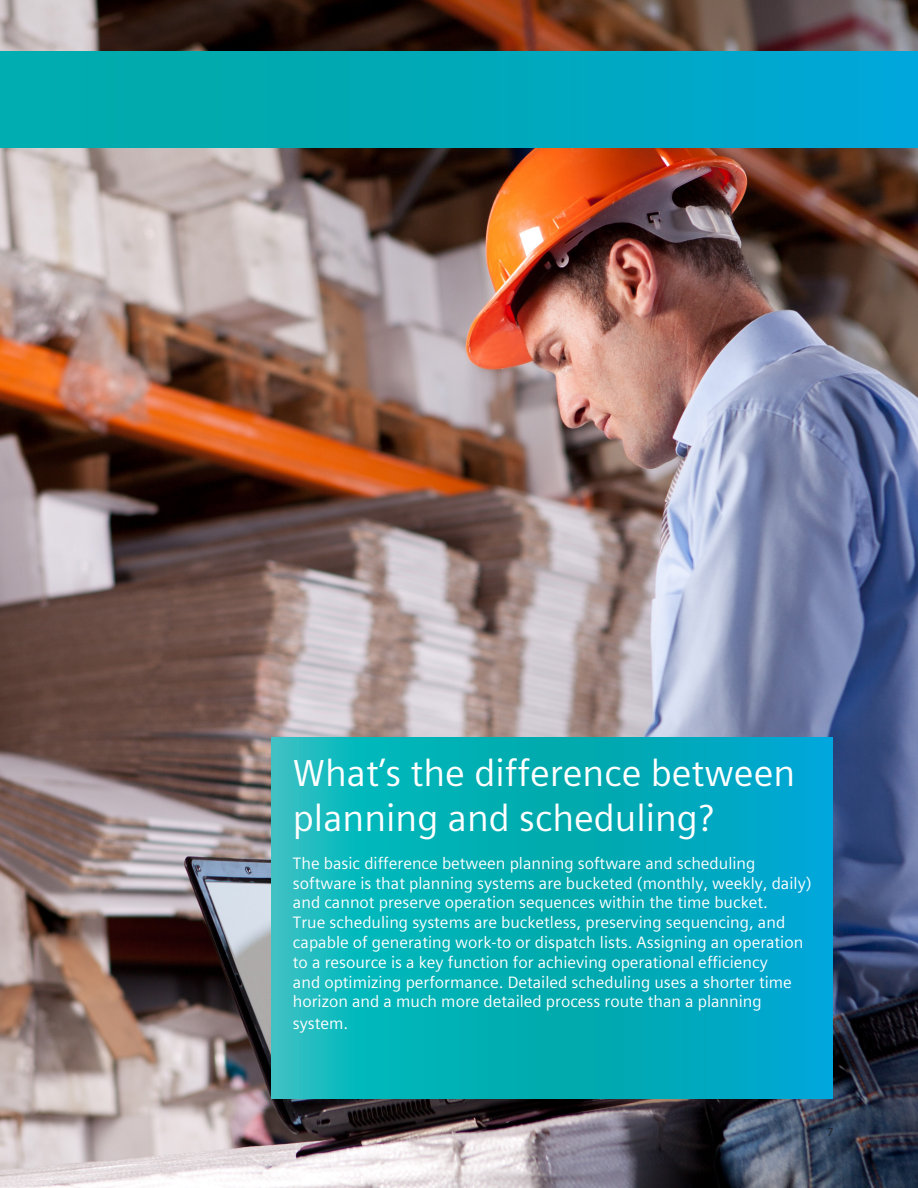
<style>
.page{position:relative;width:918px;height:1188px;background:#fff}
.page>*{position:absolute;margin:0;border:0;box-sizing:border-box;transform-origin:0 0}
.t1{font:37.5px/45px "Siemens Sans Global";color:#fff}
.t2{font:16.5px/19.8px "Siemens Sans Global";color:#fff}
.Body_text{font:11.25px "Siemens Sans Global";color:#231f20}
</style>
<div class="page">
<img style="left:0;top:0;width:918px;height:1188px">
<div style="left:0;top:51px;width:918px;height:97px;background:linear-gradient(to right,#00aca5,#00a6d5)"></div>
<svg style="left:272px;top:737px;width:561px;height:362px;background:#05aebc"></svg>
<p class="t1" style="left:293px;top:751px;width:504px">What’s the difference between planning and scheduling?</p>
<p class="t2" style="left:293px;top:853px;width:520px">The basic difference between planning software and scheduling software is that planning systems are bucketed (monthly, weekly, daily) and cannot preserve operation sequences within the time bucket.<br>True scheduling systems are bucketless, preserving sequencing, and capable of generating work-to or dispatch lists. Assigning an operation to a resource is a key function for achieving operational efficiency<br>and optimizing performance. Detailed scheduling uses a shorter time horizon and a much more detailed process route than a planning</p>
<p class="t2" style="left:293px;top:1013px;width:57px">system.</p>
<p class="Body_text" style="left:827px;top:1123px;width:8px">7</p>
</div>
